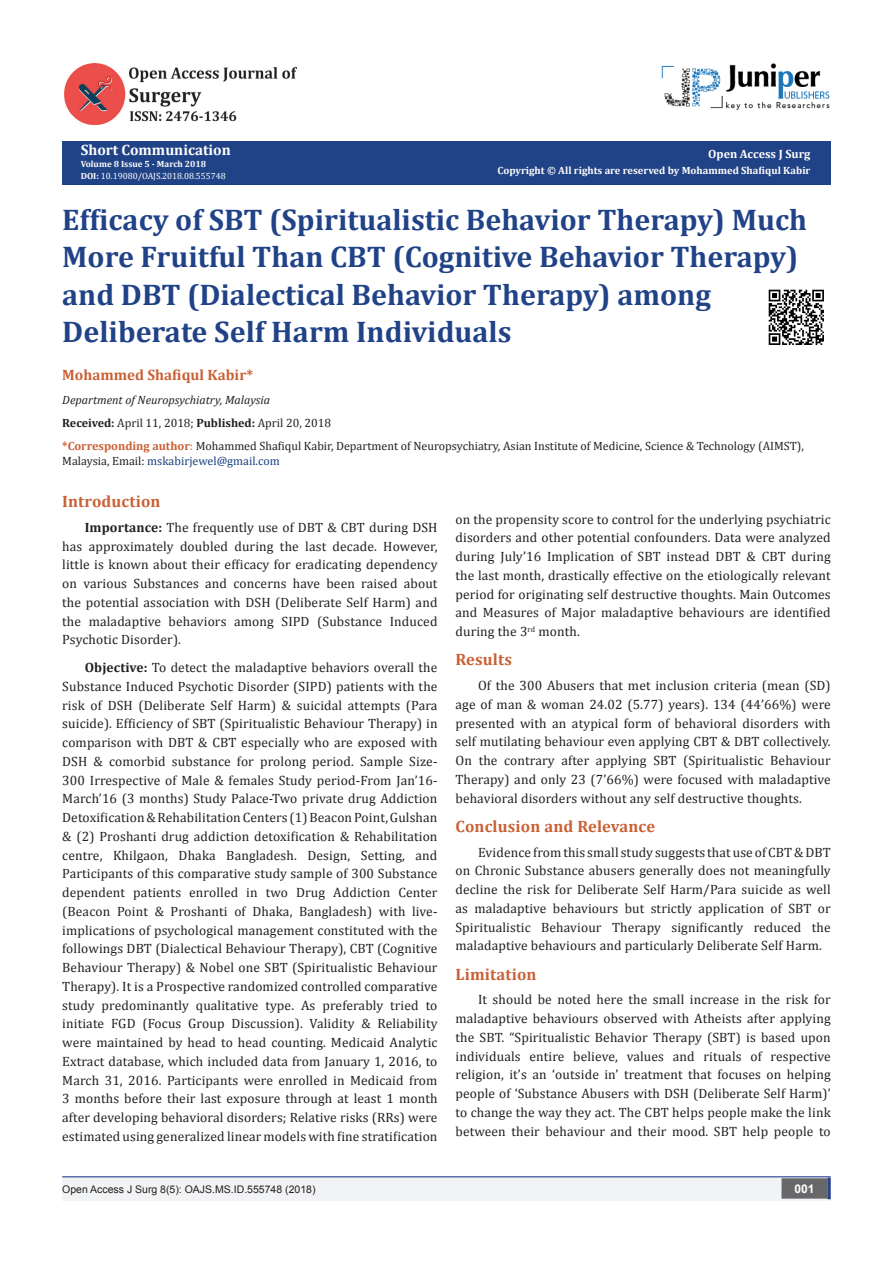
<style>
.page{position:relative;width:893px;height:1263px;background:#fff}
.page>*{position:absolute;margin:0;border:0;box-sizing:border-box;transform-origin:0 0}
.t1{font:700 30px/37.5px "Cambria";color:#204287}
.t2{font:700 16.5px "Cambria";letter-spacing:.01em;color:#ca6035}
.t3{font:700 15px "Cambria";color:#ca6035}
.t4{font:700 15px "Cambria";color:#fffefc}
.t5{font:13.5px/18.8px "Cambria";letter-spacing:.01em;color:#231f20;text-align:justify}
.t6{font:12px/14.4px "Cambria";color:#231f20}
.t7{font:italic 12px "Cambria";color:#231f20}
.t8{font:700 12px "Cambria";color:#fffefc}
.t9{font:700 12px "Arial";color:#fff}
.t10{font:700 10.5px "Cambria";color:#fffefc}
.t11{font:10.5px "Arial";color:#231f20}
.t12{font:9px "Cambria";color:#fff}
.t13{font:700 9px "Cambria";color:#fffefc}
.s1{font-weight:700;color:#fffefc}
.s2{font-weight:700}
.s3{font-weight:700;color:#ca6035}
.s4{color:#ca6035}
.s5{color:#183f7f}
</style>
<div class="page">
<div style="left:63px;top:141px;width:768px;height:43px;background:#204287"></div>
<div style="left:62px;top:1177px;width:393px;height:24px;background:#f2f3f4"></div>
<div style="left:455px;top:1177px;width:376px;height:24px;background:#f2f3f4"></div>
<div style="left:782px;top:1179px;width:45px;height:19px;background:#68676a"></div>
<div style="left:781px;top:1178px;width:46px;height:20px;border:2px solid #68676a"></div>
<svg style="left:827px;top:1178px;width:4px;height:21px"></svg>
<img style="left:662px;top:63px;width:168px;height:47px">
<hr style="left:62px;top:1176px;width:769px;height:1px;background:#253f8e">
<img style="left:64px;top:64px;width:232px;height:61px">
<img style="left:768px;top:289px;width:56px;height:56px">
<p class="t4" style="left:81px;top:139px;width:152px">Short Communication</p>
<p class="t13" style="left:81px;top:158px;width:127px">Volume 8 Issue 5 - March 2018</p>
<p class="t12" style="left:81px;top:171px;width:147px"><span class="s1">DOI:</span> 10.19080/OAJS.2018.08.555748</p>
<p class="t8" style="left:708px;top:146px;width:104px">Open Access J Surg</p>
<p class="t10" style="left:497px;top:163px;width:314px">Copyright © All rights are reserved by Mohammed Shafiqul Kabir</p>
<p class="t1" style="left:62px;top:200px;width:746px">Efficacy of SBT (Spiritualistic Behavior Therapy) Much More Fruitful Than CBT (Cognitive Behavior Therapy) and DBT (Dialectical Behavior Therapy) among Deliberate Self Harm Individuals</p>
<p class="t3" style="left:62px;top:365px;width:193px">Mohammed Shafiqul Kabir*</p>
<p class="t7" style="left:62px;top:391px;width:209px">Department of Neuropsychiatry, Malaysia</p>
<p class="t6" style="left:62px;top:416px;width:270px"><span class="s2">Received:</span> April 11, 2018; <span class="s2">Published:</span> April 20, 2018</p>
<p class="t6" style="left:62px;top:439px;width:743px"><span class="s3">*Corresponding author</span><span class="s4">:</span> Mohammed Shafiqul Kabir, Department of Neuropsychiatry, Asian Institute of Medicine, Science &amp; Technology (AIMST),<br>Malaysia, Email: <span class="s5">mskabirjewel@gmail.com</span></p>
<p class="t2" style="left:62px;top:490px;width:100px">Introduction</p>
<p class="t5" style="left:62px;top:518px;width:377px;text-indent:22px"><span class="s2">Importance:</span> The frequently use of DBT &amp; CBT during DSH has approximately doubled during the last decade. However, little is known about their efficacy for eradicating dependency on various Substances and concerns have been raised about the potential association with DSH (Deliberate Self Harm) and the maladaptive behaviors among SIPD (Substance Induced Psychotic Disorder).</p>
<p class="t5" style="left:62px;top:658px;width:377px;text-indent:22px"><span class="s2">Objective:</span> To detect the maladaptive behaviors overall the Substance Induced Psychotic Disorder (SIPD) patients with the risk of DSH (Deliberate Self Harm) &amp; suicidal attempts (Para suicide). Efficiency of SBT (Spiritualistic Behaviour Therapy) in comparison with DBT &amp; CBT especially who are exposed with DSH &amp; comorbid substance for prolong period. Sample Size-300 Irrespective of Male &amp; females Study period-From Jan’16- March’16 (3 months) Study Palace-Two private drug Addiction Detoxification &amp; Rehabilitation Centers (1) Beacon Point, Gulshan &amp; (2) Proshanti drug addiction detoxification &amp; Rehabilitation centre, Khilgaon, Dhaka Bangladesh. Design, Setting, and Participants of this comparative study sample of 300 Substance dependent patients enrolled in two Drug Addiction Center (Beacon Point &amp; Proshanti of Dhaka, Bangladesh) with live&shy;implications of psychological management constituted with the followings DBT (Dialectical Behaviour Therapy), CBT (Cognitive Behaviour Therapy) &amp; Nobel one SBT (Spiritualistic Behaviour Therapy). It is a Prospective randomized controlled comparative study predominantly qualitative type. As preferably tried to initiate FGD (Focus Group Discussion). Validity &amp; Reliability were maintained by head to head counting. Medicaid Analytic Extract database, which included data from January 1, 2016, to March 31, 2016. Participants were enrolled in Medicaid from 3 months before their last exposure through at least 1 month after developing behavioral disorders; Relative risks (RRs) were estimated using generalized linear models with fine stratification</p>
<p class="t5" style="left:455px;top:509px;width:377px">on the propensity score to control for the underlying psychiatric disorders and other potential confounders. Data were analyzed during July’16 Implication of SBT instead DBT &amp; CBT during the last month, drastically effective on the etiologically relevant period for originating self destructive thoughts. Main Outcomes and Measures of Major maladaptive behaviours are identified during the 3<sup>rd</sup> month.</p>
<p class="t2" style="left:455px;top:648px;width:58px">Results</p>
<p class="t5" style="left:455px;top:676px;width:377px;text-indent:22px">Of the 300 Abusers that met inclusion criteria (mean (SD) age of man &amp; woman 24.02 (5.77) years). 134 (44’66%) were presented with an atypical form of behavioral disorders with self mutilating behaviour even applying CBT &amp; DBT collectively.<br>On the contrary after applying SBT (Spiritualistic Behaviour Therapy) and only 23 (7’66%) were focused with maladaptive behavioral disorders without any self destructive thoughts.</p>
<p class="t2" style="left:455px;top:814px;width:201px">Conclusion and Relevance</p>
<p class="t5" style="left:455px;top:842px;width:377px;text-indent:22px">Evidence from this small study suggests that use of CBT &amp; DBT on Chronic Substance abusers generally does not meaningfully decline the risk for Deliberate Self Harm/Para suicide as well as maladaptive behaviours but strictly application of SBT or Spiritualistic Behaviour Therapy significantly reduced the maladaptive behaviours and particularly Deliberate Self Harm.</p>
<p class="t2" style="left:455px;top:962px;width:83px">Limitation</p>
<p class="t5" style="left:455px;top:990px;width:377px;text-indent:22px">It should be noted here the small increase in the risk for maladaptive behaviours observed with Atheists after applying the SBT. “Spiritualistic Behavior Therapy (SBT) is based upon individuals entire believe, values and rituals of respective religion, it’s an ‘outside in’ treatment that focuses on helping people of ‘Substance Abusers with DSH (Deliberate Self Harm)’ to change the way they act. The CBT helps people make the link between their behaviour and their mood. SBT help people to</p>
<p class="t11" style="left:62px;top:1182px;width:255px">Open Access J Surg 8(5): OAJS.MS.ID.555748 (2018)</p>
<p class="t9" style="left:794px;top:1180px;width:22px">001</p>
</div>
